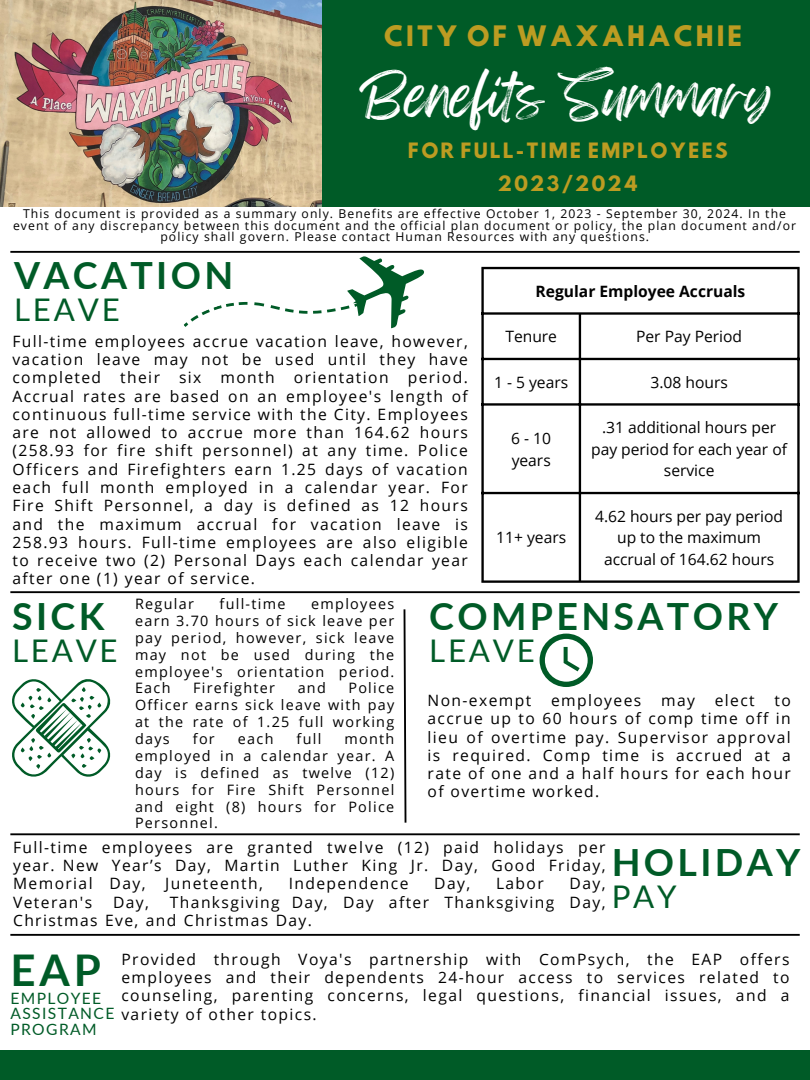
<style>
.page{position:relative;width:810px;height:1080px;background:#fff}
.page>*{position:absolute;margin:0;border:0;box-sizing:border-box;transform-origin:0 0}
.t1{font:50px "Feeling Passionate";color:#fff}
.t2{font:700 43.75px "Lato";color:#005b27}
.t3{font:700 37.5px "Lato";letter-spacing:.09em;color:#005b27}
.t4{font:31.25px "Lato";letter-spacing:.09em;color:#005b27}
.t5{font:25px "Hussar Bd";letter-spacing:.09em;color:#bc9c22}
.t6{font:18.75px "Hussar Bd";letter-spacing:.09em;color:#bc9c22}
.t7{font:15.62px/18.2px "Open Sans";letter-spacing:.09em;color:#000;text-align:justify}
.t8{font:15.62px/21.6px "Open Sans";color:#000;text-align:center}
.t9{font:700 15.62px "Open Sans";color:#000}
.t10{font:15.62px "Lato";letter-spacing:.09em;color:#005b27}
.t11{font:15.62px "Open Sans";letter-spacing:.09em;color:#000}
.t12{font:14.38px/16.9px "Open Sans";letter-spacing:.09em;color:#000;text-align:justify}
.t13{font:12.19px/11.8px "Open Sans";letter-spacing:.09em;color:#000;text-align:center}
.s1{font-style:inherit}
.s2{font-family:"Lato";color:#005b27}
</style>
<div class="page">
<img style="left:0;top:0;width:322px;height:206px">
<div style="left:322px;top:0;width:488px;height:206px;background:#005b27"></div>
<hr style="left:10px;top:251px;width:790px;height:2px;background:#000">
<hr style="left:481px;top:269px;width:3px;height:311px;background:#000">
<hr style="left:579px;top:315px;width:2px;height:265px;background:#000">
<hr style="left:797px;top:269px;width:3px;height:311px;background:#000">
<hr style="left:481px;top:267px;width:319px;height:2px;background:#000">
<hr style="left:481px;top:312px;width:319px;height:3px;background:#000">
<hr style="left:481px;top:358px;width:319px;height:2px;background:#000">
<hr style="left:481px;top:403px;width:319px;height:3px;background:#000">
<hr style="left:481px;top:492px;width:319px;height:2px;background:#000">
<hr style="left:481px;top:580px;width:319px;height:3px;background:#000">
<hr style="left:10px;top:591px;width:790px;height:2px;background:#000">
<svg style="left:403px;top:609px;width:4px;height:214px"></svg>
<hr style="left:10px;top:833px;width:790px;height:2px;background:#000">
<div style="left:0;top:1050px;width:810px;height:30px;background:#005b27"></div>
<svg style="left:12px;top:679px;width:99px;height:98px"></svg>
<hr style="left:10px;top:934px;width:790px;height:2px;background:#000">
<svg style="left:183px;top:250px;width:244px;height:79px"></svg>
<svg style="left:540px;top:634px;width:53px;height:53px"></svg>
<p class="t5" style="left:384px;top:23px;width:360px">CITY OF WAXAHACHIE</p>
<p class="t1" style="left:359px;top:56px;width:415px">Benefits Summary</p>
<p class="t6" style="left:408px;top:141px;width:322px">FOR FULL-TIME EMPLOYEES</p>
<p class="t6" style="left:498px;top:174px;width:142px">2023/2024</p>
<p class="t13" style="left:13px;top:207px;width:785px">This document is provided as a summary only. Benefits are effective October 1, 2023 - September 30, 2024. In the event of any discrepancy between this document and the official plan document or policy, the plan document and/or policy shall govern. Please contact Human Resources with any questions.</p>
<p class="t3" style="left:14px;top:252px;width:221px">VACATION</p>
<p class="t4" style="left:14px;top:290px;width:107px">LEAVE</p>
<p class="t7" style="left:12px;top:332px;width:457px">Full-time employees accrue vacation leave, however, vacation leave may not be used until they have completed their six month orientation period.<br>Accrual rates are based on an employee's length of continuous full-time service with the City. Employees are not allowed to accrue more than 164.62 hours (258.93 for fire shift personnel) at any time. Police Officers and Firefighters earn 1.25 days of vacation each full month employed in a calendar year. For Fire Shift Personnel, a day is defined as 12 hours and the maximum accrual for vacation leave is 258.93 hours. Full-time employees are also eligible to receive two (2) Personal Days each calendar year after one (1) year of service.</p>
<p class="t3" style="left:12px;top:593px;width:94px">SICK</p>
<p class="t4" style="left:12px;top:631px;width:107px">LEAVE</p>
<p class="t9" style="left:536px;top:280px;width:211px">Regular Employee Accruals</p>
<p class="t7" style="left:505px;top:327px;width:53px">Tenure</p>
<p class="t8" style="left:636px;top:325px;width:108px">Per Pay Period</p>
<p class="t7" style="left:494px;top:373px;width:76px">1 - 5 years</p>
<p class="t7" style="left:650px;top:373px;width:79px">3.08 hours</p>
<p class="t7" style="left:511px;top:427px;width:41px;line-height:21.6px">6 - 10 years</p>
<p class="t8" style="left:591px;top:416px;width:197px">.31 additional hours per pay period for each year of service</p>
<p class="t8" style="left:595px;top:505px;width:189px">4.62 hours per pay period up to the maximum accrual of 164.62 hours</p>
<p class="t7" style="left:496px;top:528px;width:71px">11+ years</p>
<p class="t12" style="left:135px;top:595px;width:60px">Regular</p>
<p class="t12" style="left:220px;top:595px;width:67px">full-time</p>
<p class="t12" style="left:135px;top:595px;width:261px;text-indent:176px">employees earn 3.70 hours of sick leave per pay period, however, sick leave may not be used during the employee's orientation period.<br>Each</p>
<p class="t3" style="left:429px;top:593px;width:351px">COMPENSATORY</p>
<p class="t4" style="left:429px;top:631px;width:107px">LEAVE</p>
<p class="t7" style="left:428px;top:691px;width:105px">Non-exempt</p>
<p class="t7" style="left:551px;top:691px;width:92px">employees</p>
<p class="t7" style="left:661px;top:691px;width:35px">may</p>
<p class="t7" style="left:715px;top:691px;width:42px">elect</p>
<p class="t12" style="left:193px;top:679px;width:84px">Firefighter</p>
<p class="t12" style="left:298px;top:679px;width:30px">and</p>
<p class="t12" style="left:135px;top:679px;width:261px;text-indent:213px">Police Officer earns sick leave with pay at the rate of 1.25 full working days</p>
<p class="t7" style="left:428px;top:691px;width:365px;text-indent:347px">to accrue up to 60 hours of comp time off in lieu of overtime pay. Supervisor approval is required. Comp time is accrued at a rate of one and a half hours for each hour of overtime worked.</p>
<p class="t12" style="left:193px;top:730px;width:23px">for</p>
<p class="t12" style="left:238px;top:730px;width:37px">each</p>
<p class="t12" style="left:297px;top:730px;width:26px">full</p>
<p class="t12" style="left:135px;top:730px;width:261px;text-indent:209px">month employed in a calendar year. A day is defined as twelve (12) hours for Fire Shift Personnel and eight (8) hours for Police Personnel.</p>
<p class="t7" style="left:13px;top:838px;width:594px">Full-time employees are granted <span class="s1">twelve</span> (1<span class="s1">2</span>) paid holidays per year. New Year’s Day, Martin Luther King Jr. Day, Good Friday, Memorial Day<span class="s1">,</span></p>
<p class="t3" style="left:612px;top:839px;width:190px">HOLIDAY</p>
<p class="t4" style="left:612px;top:877px;width:67px">PAY</p>
<p class="t11" style="left:165px;top:873px;width:99px">Juneteenth<span class="s1">,</span></p>
<p class="t7" style="left:289px;top:874px;width:121px">Independence</p>
<p class="t7" style="left:434px;top:874px;width:37px">Day,</p>
<p class="t7" style="left:496px;top:874px;width:49px">Labor</p>
<p class="t7" style="left:570px;top:874px;width:37px">Day,</p>
<p class="t7" style="left:13px;top:892px;width:594px;text-indent:157px">Thanksgiving Day, Day after Thanksgiving Day,<br>Christmas Eve, and Christmas Day.</p>
<p class="t7" style="left:121px;top:950px;width:670px">Provided through Voya's partnership with ComPsych, the EAP offers employees and their dependents 24-hour access to services related to counseling, parenting concerns, legal questions, financial issues, and a</p>
<p class="t7" style="left:13px;top:892px;width:81px">Veteran's</p>
<p class="t7" style="left:113px;top:892px;width:37px">Day,</p>
<p class="t2" style="left:10px;top:942px;width:92px">EAP</p>
<p class="t10" style="left:10px;top:988px;width:92px">EMPLOYEE</p>
<p class="t7" style="left:10px;top:1005px;width:308px"><span class="s2">ASSISTANCE</span> variety of other topics.</p>
<p class="t10" style="left:10px;top:1019px;width:88px">PROGRAM</p>
</div>
